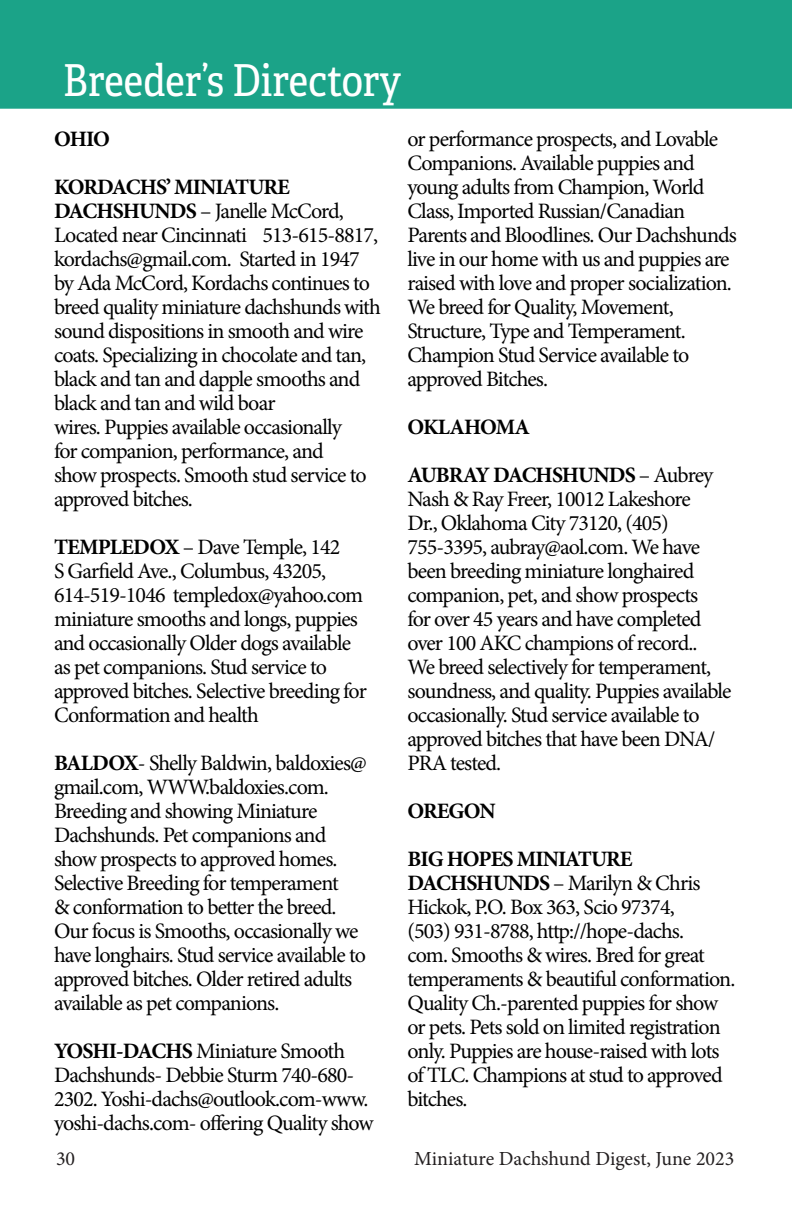
<style>
.page{position:relative;width:792px;height:1224px;background:#fff}
.page>*{position:absolute;margin:0;border:0;box-sizing:border-box;transform-origin:0 0}
.t1{font:44px "Adelle Condensed";color:#fff}
.t2{font:22px/24px "Minion Pro";letter-spacing:-.045em;color:#000}
.t3{font:700 22px/48px "Minion Pro";letter-spacing:-.04em;color:#000}
.t4{font:20px "Minion Pro";color:#231f20}
.s1{font-weight:700}
.s2{font-weight:400}
</style>
<div class="page">
<div style="left:0;top:0;width:792px;height:109px;background:#1ba388"></div>
<h1 class="t1" style="left:63px;top:49px;width:340px">Breeder’s Directory</h1>
<p class="t3" style="left:54px;top:114px;width:238px">OHIO<br>KORDACHS’ MINIATURE</p>
<p class="t2" style="left:54px;top:199px;width:329px"><span class="s1">DACHSHUNDS</span> – Janelle McCord, Located near Cincinnati 513-615-8817, kordachs@gmail.com. Started in 1947 by Ada McCord, Kordachs continues to breed quality miniature dachshunds with sound dispositions in smooth and wire coats. Specializing in chocolate and tan, black and tan and dapple smooths and black and tan and wild boar<br>wires. Puppies available occasionally<br>for companion, performance, and<br>show prospects. Smooth stud service to approved bitches.</p>
<p class="t2" style="left:54px;top:535px;width:314px"><span class="s1">TEMPLEDOX</span> – Dave Temple, 142<br>S Garfield Ave., Columbus, 43205, 614-519-1046 templedox@yahoo.com miniature smooths and longs, puppies and occasionally Older dogs available as pet companions. Stud service to approved bitches. Selective breeding for Conformation and health</p>
<p class="t2" style="left:54px;top:751px;width:314px"><span class="s1">BALDOX</span>- Shelly Baldwin, baldoxies@ gmail.com, WWW.baldoxies.com.<br>Breeding and showing Miniature Dachshunds. Pet companions and show prospects to approved homes.<br>Selective Breeding for temperament<br>&amp; conformation to better the breed.<br>Our focus is Smooths, occasionally we have longhairs. Stud service available to approved bitches. Older retired adults available as pet companions.</p>
<p class="t2" style="left:54px;top:1039px;width:321px"><span class="s1">YOSHI-DACHS</span> Miniature Smooth Dachshunds- Debbie Sturm 740-680- 2302. Yoshi-dachs@outlook.com-www. yoshi-dachs.com- offering Quality show</p>
<p class="t2" style="left:407px;top:127px;width:331px">or performance prospects, and Lovable Companions. Available puppies and young adults from Champion, World Class, Imported Russian/Canadian Parents and Bloodlines. Our Dachshunds live in our home with us and puppies are raised with love and proper socialization.<br>We breed for Quality, Movement, Structure, Type and Temperament.<br>Champion Stud Service available to approved Bitches.</p>
<p class="t3" style="left:407px;top:402px;width:308px">OKLAHOMA<br>AUBRAY DACHSHUNDS <span class="s2">– Aubrey</span></p>
<p class="t2" style="left:407px;top:487px;width:326px">Nash &amp; Ray Freer, 10012 Lakeshore<br>Dr., Oklahoma City 73120, (405)<br>755-3395, aubray@aol.com. We have been breeding miniature longhaired companion, pet, and show prospects<br>for over 45 years and have completed over 100 AKC champions of record..<br>We breed selectively for temperament, soundness, and quality. Puppies available occasionally. Stud service available to approved bitches that have been DNA/ PRA tested.</p>
<p class="t3" style="left:407px;top:786px;width:227px">OREGON<br>BIG HOPES MINIATURE</p>
<p class="t2" style="left:407px;top:871px;width:329px"><span class="s1">DACHSHUNDS</span> – Marilyn &amp; Chris Hickok, P.O. Box 363, Scio 97374,<br>(503) 931-8788, http://hope-dachs.<br>com. Smooths &amp; wires. Bred for great temperaments &amp; beautiful conformation.<br>Quality Ch.-parented puppies for show or pets. Pets sold on limited registration only. Puppies are house-raised with lots of TLC. Champions at stud to approved bitches.</p>
<p class="t4" style="left:56px;top:1146px;width:21px">30</p>
<p class="t4" style="left:414px;top:1146px;width:322px">Miniature Dachshund Digest, June 2023</p>
</div>
